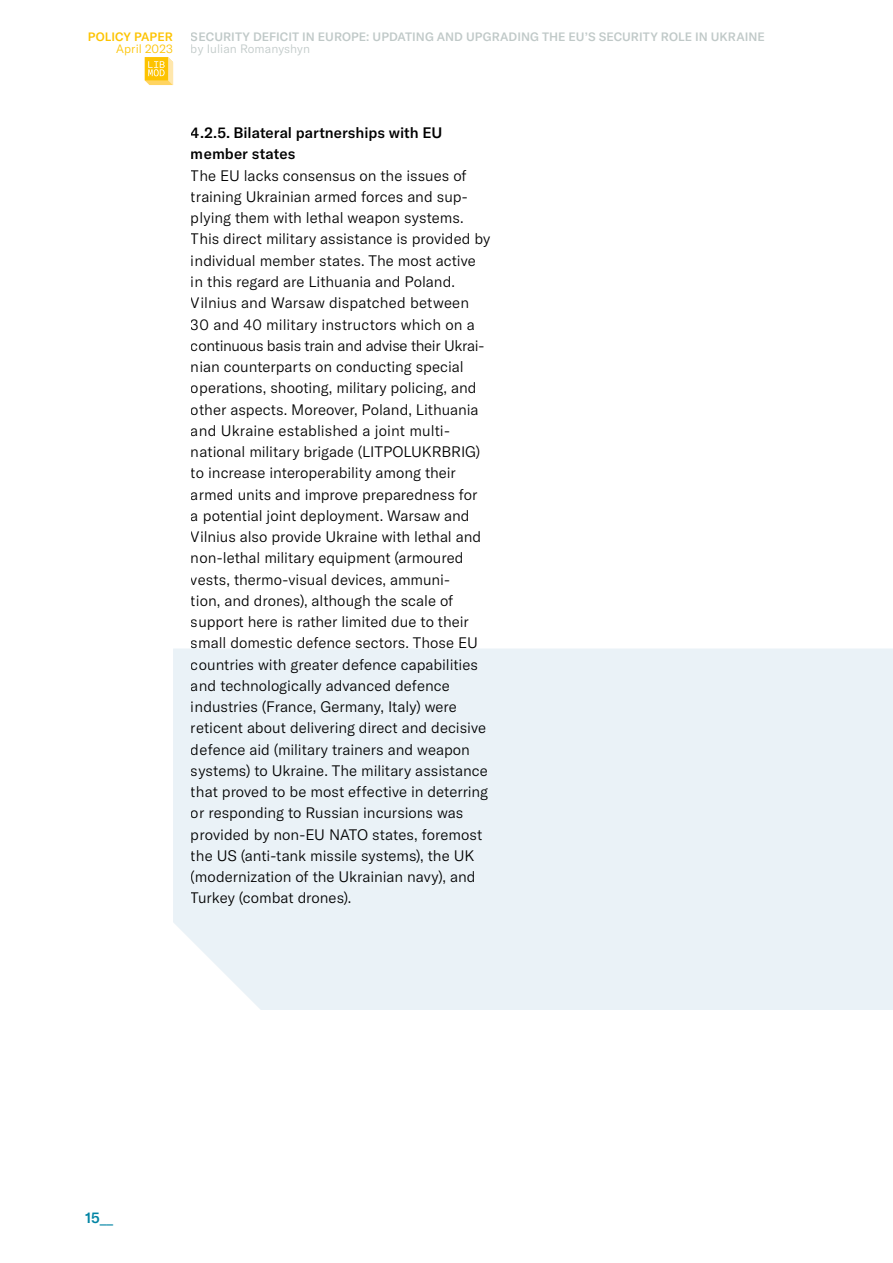
<style>
.page{position:relative;width:893px;height:1263px;background:#fff}
.page>*{position:absolute;margin:0;border:0;box-sizing:border-box;transform-origin:0 0}
.t1{font:300 15px/21.3px "GT America LC";color:#000}
.t2{font:500 15px/21.3px "GT America LC";color:#000}
.t3{font:500 15px "GT America LC";color:#0084a4}
.t4{font:500 12px "GT America LC";letter-spacing:.005em;color:#c0c9c8}
.t5{font:300 12px "GT America LC";color:#c0c9c8}
.t6{font:500 12px "GT America LC";color:#fdc300}
.t7{font:300 12px "GT America LC";letter-spacing:.01em;color:#fdc300}
</style>
<div class="page">
<div style="left:173px;top:648px;width:720px;height:362px;background:#eaf2f7"></div>
<svg style="left:145px;top:57px;width:28px;height:28px"></svg>
<p class="t6" style="left:88px;top:30px;width:86px">POLICY PAPER</p>
<p class="t7" style="left:116px;top:42px;width:58px">April 2023</p>
<p class="t4" style="left:191px;top:30px;width:575px">SECURITY DEFICIT IN EUROPE: UPDATING AND UPGRADING THE EU’S SECURITY ROLE IN UKRAINE</p>
<p class="t5" style="left:191px;top:42px;width:121px">by Iulian Romanyshyn</p>
<p class="t2" style="left:191px;top:122px;width:253px">4.2.5. Bilateral partnerships with EU member states</p>
<p class="t1" style="left:191px;top:165px;width:301px">The EU lacks consensus on the issues of training Ukrainian armed forces and sup&shy;plying them with lethal weapon systems.<br>This direct military assistance is provided by individual member states. The most active in this regard are Lithuania and Poland.<br>Vilnius and Warsaw dispatched between 30 and 40 military instructors which on a continuous basis train and advise their Ukrai&shy;nian counterparts on conducting special operations, shooting, military policing, and other aspects. Moreover, Poland, Lithuania and Ukraine established a joint multi&shy;national military brigade (LITPOLUKRBRIG) to increase interoperability among their armed units and improve preparedness for<br>a potential joint deployment. Warsaw and Vilnius also provide Ukraine with lethal and non-lethal military equipment (armoured vests, thermo-visual devices, ammuni-<br>tion, and drones), although the scale of support here is rather limited due to their small domestic defence sectors. Those EU countries with greater defence capabilities and technologically advanced defence industries (France, Germany, Italy) were reticent about delivering direct and decisive defence aid (military trainers and weapon systems) to Ukraine. The military assistance that proved to be most effective in deterring or responding to Russian incursions was provided by non-EU NATO states, foremost the US (anti-tank missile systems), the UK (modernization of the Ukrainian navy), and Turkey (combat drones).</p>
<p class="t3" style="left:85px;top:1208px;width:30px">15__</p>
</div>
